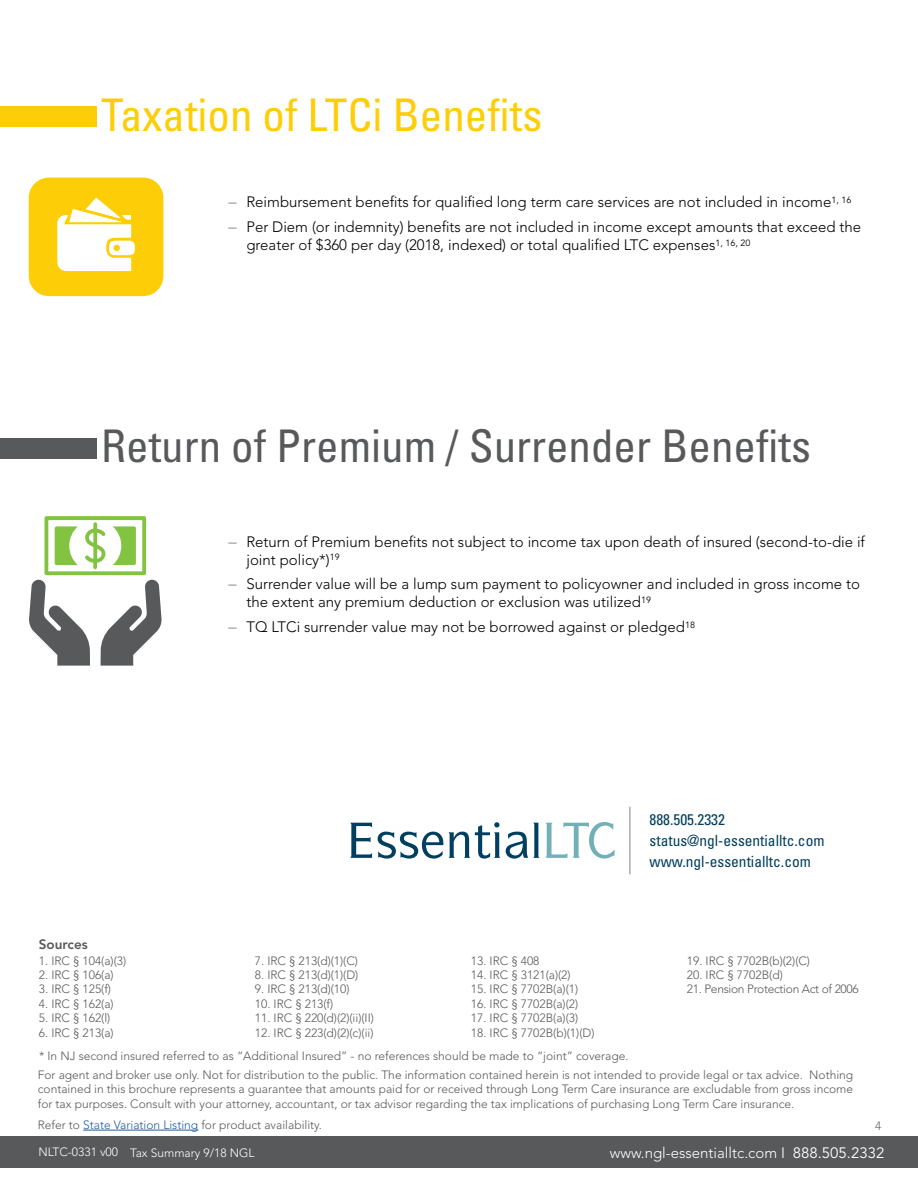
<style>
.page{position:relative;width:918px;height:1188px;background:#fff}
.page>*{position:absolute;margin:0;border:0;box-sizing:border-box;transform-origin:0 0}
.t1{font:condensed 45px "Univers LT Std";color:#58595b}
.t2{font:condensed 45px "Univers LT Std";color:#fdce07}
.t3{font:condensed 15.45px/20.7px "Univers LT Std";color:#003f5f}
.t4{font:300 15px/18px "Avenir LT Std";color:#000}
.t5{font:300 15px "Avenir LT Std";color:#fff}
.t6{font:800 13.5px "Avenir LT Std";color:#58595b}
.t7{font:300 12px/14.4px "Avenir LT Std";color:#58595b;text-align:justify}
.t8{font:300 12px "Avenir LT Std";color:#fff}
.t9{font:300 12px "Avenir LT Std";letter-spacing:-.025em;color:#58595b}
.t10{font:300 12px "Avenir LT Std";color:#636466}
.s1{font-size:16.5px;color:#808285}
.s2{color:#215e9e}
.s3{font-weight:400}
</style>
<div class="page">
<div style="left:0;top:1136px;width:918px;height:32px;background:#58595b"></div>
<hr style="left:83px;top:1130px;width:115px;height:1px;background:#215e9e">
<svg style="left:350px;top:823px;width:22px;height:35px"></svg>
<svg style="left:378px;top:822px;width:237px;height:37px"></svg>
<hr style="left:630px;top:807px;width:1px;height:67px;background:#808285">
<div style="left:0;top:438px;width:96px;height:20px;background:#58595b"></div>
<svg style="left:29px;top:516px;width:133px;height:150px"></svg>
<div style="left:0;top:106px;width:96px;height:20px;background:#fdce07"></div>
<div style="left:29px;top:178px;width:134px;height:118px;background:#fdce07;border-radius:20px"></div>
<svg style="left:57px;top:198px;width:78px;height:73px"></svg>
<h1 class="t2" style="left:101px;top:86px;width:443px">Taxation of LTCi Benefits</h1>
<p class="t4" style="left:228px;top:193px;width:624px"><span class="s1">–</span> Reimbursement benefits for qualified long term care services are not included in income<sup>1,</sup> <sup>16</sup></p>
<p class="t4" style="left:246px;top:218px;width:616px;text-indent:-18px"><span class="s1">–</span> Per Diem (or indemnity) benefits are not included in income except amounts that exceed the greater of $360 per day (2018, indexed) or total qualified LTC expenses<sup>1,</sup> <sup>16,</sup> <sup>20</sup></p>
<h1 class="t1" style="left:101px;top:418px;width:711px">Return of Premium / Surrender Benefits</h1>
<p class="t4" style="left:246px;top:532px;width:620px;text-indent:-18px"><span class="s1">–</span> Return of Premium benefits not subject to income tax upon death of insured (second-to-die if joint policy*)<sup>19</sup></p>
<p class="t4" style="left:246px;top:575px;width:615px;text-indent:-18px"><span class="s1">–</span> Surrender value will be a lump sum payment to policyowner and included in gross income to the extent any premium deduction or exclusion was utilized<sup>19</sup></p>
<p class="t4" style="left:228px;top:618px;width:468px"><span class="s1">–</span> TQ LTCi surrender value may not be borrowed against or pledged<sup>18</sup></p>
<p class="t3" style="left:650px;top:809px;width:176px">888.505.2332 status@ngl-essentialltc.com www.ngl-essentialltc.com</p>
<p class="t6" style="left:39px;top:937px;width:50px">Sources</p>
<p class="t7" style="left:39px;top:953px;width:89px">1. IRC § 104(a)(3)</p>
<p class="t7" style="left:39px;top:968px;width:76px">2. IRC § 106(a)</p>
<p class="t7" style="left:39px;top:982px;width:74px">3. IRC § 125(f)</p>
<p class="t7" style="left:39px;top:997px;width:76px">4. IRC § 162(a)</p>
<p class="t7" style="left:39px;top:1011px;width:73px">5. IRC § 162(l)</p>
<p class="t7" style="left:39px;top:1025px;width:76px">6. IRC § 213(a)</p>
<p class="t7" style="left:255px;top:953px;width:105px">7. IRC § 213(d)(1)(C)</p>
<p class="t7" style="left:255px;top:968px;width:105px">8. IRC § 213(d)(1)(D)</p>
<p class="t7" style="left:255px;top:982px;width:96px">9. IRC § 213(d)(10)</p>
<p class="t7" style="left:255px;top:997px;width:80px">10. IRC § 213(f)</p>
<p class="t7" style="left:255px;top:1011px;width:121px">11. IRC § 220(d)(2)(ii)(II)</p>
<p class="t7" style="left:255px;top:1025px;width:120px">12. IRC § 223(d)(2)(c)(ii)</p>
<p class="t7" style="left:471px;top:953px;width:70px">13. IRC § 408</p>
<p class="t7" style="left:471px;top:968px;width:101px">14. IRC § 3121(a)(2)</p>
<p class="t7" style="left:471px;top:982px;width:109px">15. IRC § 7702B(a)(1)</p>
<p class="t7" style="left:471px;top:997px;width:109px">16. IRC § 7702B(a)(2)</p>
<p class="t7" style="left:471px;top:1011px;width:109px">17. IRC § 7702B(a)(3)</p>
<p class="t7" style="left:471px;top:1025px;width:125px">18. IRC § 7702B(b)(1)(D)</p>
<p class="t7" style="left:39px;top:1049px;width:591px">* In NJ second insured referred to as “Additional Insured” - no references should be made to “joint” coverage.</p>
<p class="t7" style="left:687px;top:953px;width:125px">19. IRC § 7702B(b)(2)(C)</p>
<p class="t7" style="left:687px;top:968px;width:97px">20. IRC § 7702B(d)</p>
<p class="t9" style="left:687px;top:982px;width:173px">21. Pension Protection Act of 2006</p>
<p class="t7" style="left:38px;top:1068px;width:817px">For agent and broker use only. Not for distribution to the public. The information contained herein is not intended to provide legal or tax advice. Nothing contained in this brochure represents a guarantee that amounts paid for or received through Long Term Care insurance are excludable from gross income for tax purposes. Consult with your attorney, accountant, or tax advisor regarding the tax implications of purchasing Long Term Care insurance.</p>
<p class="t7" style="left:38px;top:1118px;width:286px">Refer to <span class="s2">State Variation Listing</span> for product availability.</p>
<p class="t10" style="left:875px;top:1119px;width:8px">4</p>
<p class="t8" style="left:38px;top:1145px;width:81px">NLTC-0331 v00</p>
<p class="t5" style="left:610px;top:1144px;width:276px">www.ngl-essentialltc.com I <span class="s3">888.505.2332</span></p>
<p class="t8" style="left:130px;top:1145px;width:126px">Tax Summary 9/18 NGL</p>
</div>
